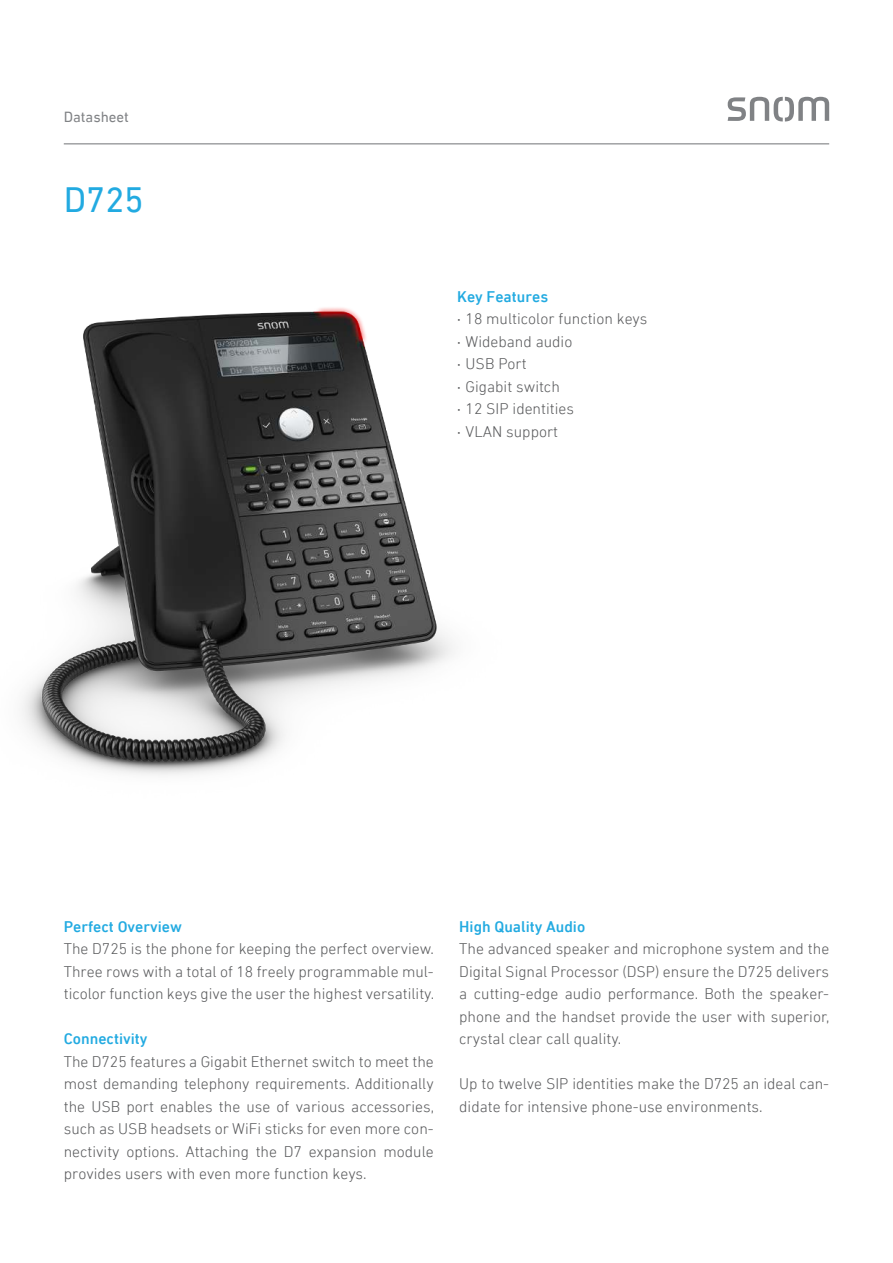
<style>
.page{position:relative;width:893px;height:1263px;background:#fff}
.page>*{position:absolute;margin:0;border:0;box-sizing:border-box;transform-origin:0 0}
.t1{font:36px "DIN Next LT Pro";color:#22aae1}
.t2{font:300 15.75px/22.5px "DIN Next LT Pro";color:#58595b;text-align:justify}
.t3{font:500 15.75px "DIN Next LT Pro";color:#22aae1}
.t4{font:15px "DIN Next LT Pro";color:#808285}
.s1{font-weight:500;color:#22aae1}
.s2{font-weight:400}
</style>
<div class="page">
<hr style="left:64px;top:143px;width:765px;height:1px;background:#808285">
<img style="left:22px;top:307px;width:432px;height:468px">
<svg style="left:728px;top:97px;width:101px;height:25px"></svg>
<p class="t4" style="left:64px;top:108px;width:67px">Datasheet</p>
<h1 class="t1" style="left:64px;top:178px;width:81px">D725</h1>
<p class="t2" style="left:457px;top:286px;width:192px;text-align:left"><span class="s1">Key Features<br></span><span class="s2">·</span> 18 multicolor function keys <span class="s2">·</span> Wideband audio<br><span class="s2">·</span> USB Port<br><span class="s2">·</span> Gigabit switch<br><span class="s2">·</span> 12 SIP identities<br><span class="s2">·</span> VLAN support</p>
<p class="t3" style="left:64px;top:921px;width:120px">Perfect Overview</p>
<p class="t2" style="left:64px;top:938px;width:372px">The D725 is the phone for keeping the perfect overview.<br>Three rows with a total of 18 freely programmable mul&shy;ticolor function keys give the user the highest versatility.</p>
<p class="t3" style="left:64px;top:1033px;width:85px">Connectivity</p>
<p class="t2" style="left:64px;top:1051px;width:372px">The D725 features a Gigabit Ethernet switch to meet the most demanding telephony requirements. Additionally the USB port enables the use of various accessories, such as USB headsets or WiFi sticks for even more con&shy;nectivity options. Attaching the D7 expansion module provides users with even more function keys.</p>
<p class="t3" style="left:459px;top:921px;width:128px">High Quality Audio</p>
<p class="t2" style="left:459px;top:938px;width:372px">The advanced speaker and microphone system and the Digital Signal Processor (DSP) ensure the D725 delivers a cutting-edge audio performance. Both the speaker&shy;phone and the handset provide the user with superior, crystal clear call quality.</p>
<p class="t2" style="left:459px;top:1073px;width:371px">Up to twelve SIP identities make the D725 an ideal can&shy;didate for intensive phone-use environments.</p>
</div>
